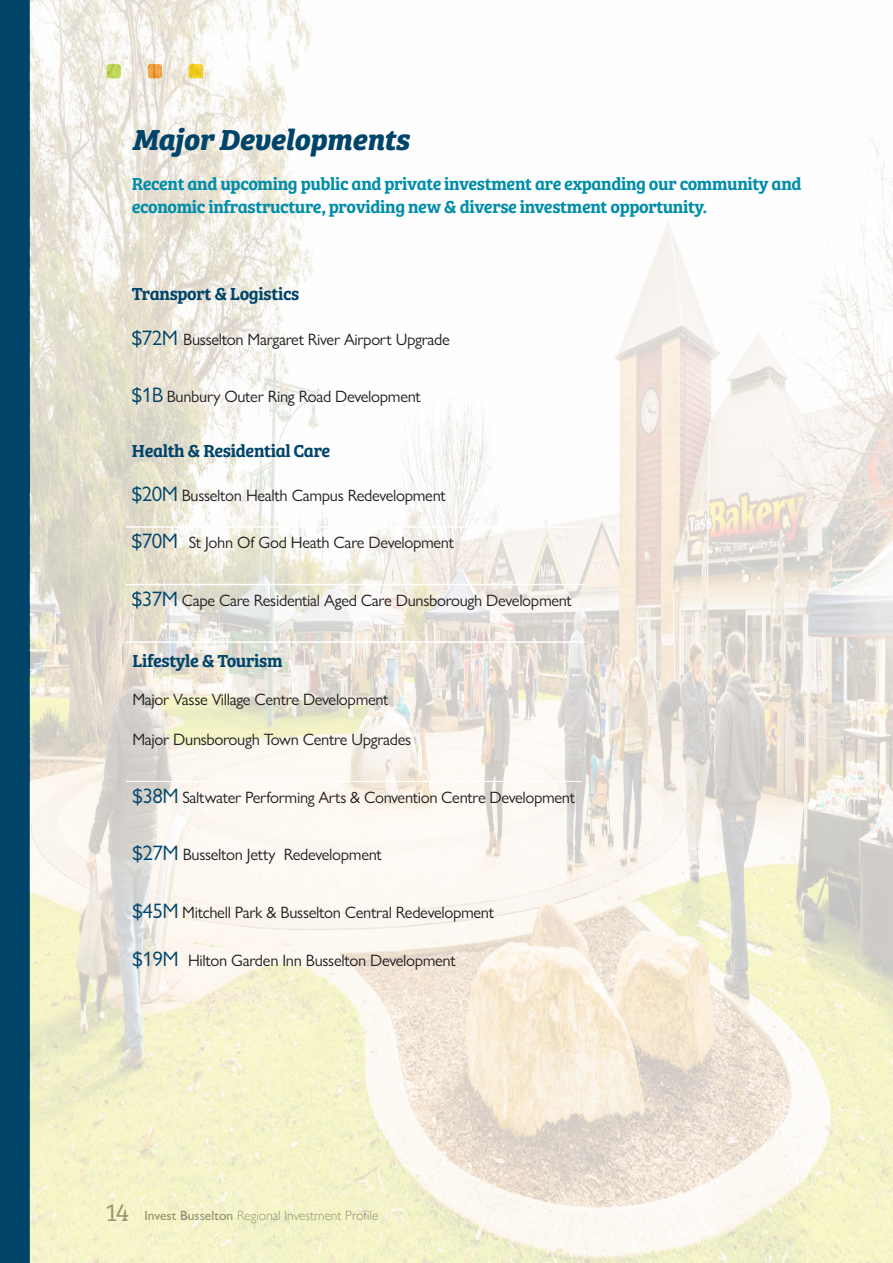
<style>
.page{position:relative;width:893px;height:1263px;background:#fff}
.page>*{position:absolute;margin:0;border:0;box-sizing:border-box;transform-origin:0 0}
.Heading{font:italic 700 30px "Bree Serif";letter-spacing:-.01em;color:#00446a}
.Intro{font:18px/22.5px "Bree Serif Sb";letter-spacing:-.02em;color:#008da8}
.Intro-2{font:18px "Bree Serif Sb";letter-spacing:-.02em;color:#00446a}
.Body_copy{font:16.5px "Gill Sans Nova";letter-spacing:-.02em;color:#231f20}
.t1{font:300 13.5px "Gill Sans Nova";color:#808285}
.s1{font-size:21px;color:#00446a}
.s2{font-family:"Bree Serif Lt";font-weight:400;font-size:25.5px}
.s3{font-weight:500}
</style>
<div class="page">
<div style="left:0;top:0;width:30px;height:1263px;background:#00446a"></div>
<img style="left:30px;top:0;width:863px;height:1263px">
<hr style="left:126px;top:526px;width:459px;height:2px;background:#fff">
<hr style="left:126px;top:584px;width:459px;height:1px;background:#fff">
<hr style="left:126px;top:641px;width:459px;height:2px;background:#fff">
<hr style="left:126px;top:781px;width:456px;height:1px;background:#fff">
<p class="Heading" style="left:132px;top:115px;width:279px">Major Developments</p>
<p class="Intro" style="left:132px;top:172px;width:671px">Recent and upcoming public and private investment are expanding our community and economic infrastructure, providing new &amp; diverse investment opportunity.</p>
<p class="Intro-2" style="left:132px;top:280px;width:169px">Transport &amp; Logistics</p>
<p class="Body_copy" style="left:132px;top:329px;width:319px"><span class="s1">$72M</span> Busselton Margaret River Airport Upgrade</p>
<p class="Body_copy" style="left:132px;top:386px;width:290px"><span class="s1">$1B</span> Bunbury Outer Ring Road Development</p>
<p class="Intro-2" style="left:132px;top:437px;width:200px">Health &amp; Residential Care</p>
<p class="Body_copy" style="left:132px;top:485px;width:315px"><span class="s1">$20M</span> Busselton Health Campus Redevelopment</p>
<p class="Body_copy" style="left:132px;top:533px;width:324px"><span class="s1">$70M</span> St John Of God Heath Care Development</p>
<p class="Body_copy" style="left:132px;top:590px;width:442px"><span class="s1">$37M</span> Cape Care Residential Aged Care Dunsborough Development</p>
<p class="Intro-2" style="left:132px;top:647px;width:152px">Lifestyle &amp; Tourism</p>
<p class="Body_copy" style="left:132px;top:689px;width:258px">Major Vasse Village Centre Development</p>
<p class="Body_copy" style="left:132px;top:729px;width:280px">Major Dunsborough Town Centre Upgrades</p>
<p class="Body_copy" style="left:132px;top:787px;width:444px"><span class="s1">$38M</span> Saltwater Performing Arts &amp; Convention Centre Development</p>
<p class="Body_copy" style="left:132px;top:845px;width:251px"><span class="s1">$27M</span> Busselton Jetty Redevelopment</p>
<p class="Body_copy" style="left:132px;top:902px;width:363px"><span class="s1">$45M</span> Mitchell Park &amp; Busselton Central Redevelopment</p>
<p class="Body_copy" style="left:132px;top:950px;width:325px"><span class="s1">$19M</span> Hilton Garden Inn Busselton Development</p>
<p class="t1" style="left:106px;top:1207px;width:273px"><span class="s2">14</span> <span class="s3">Invest Busselton</span> Regional Investment Profile</p>
</div>
